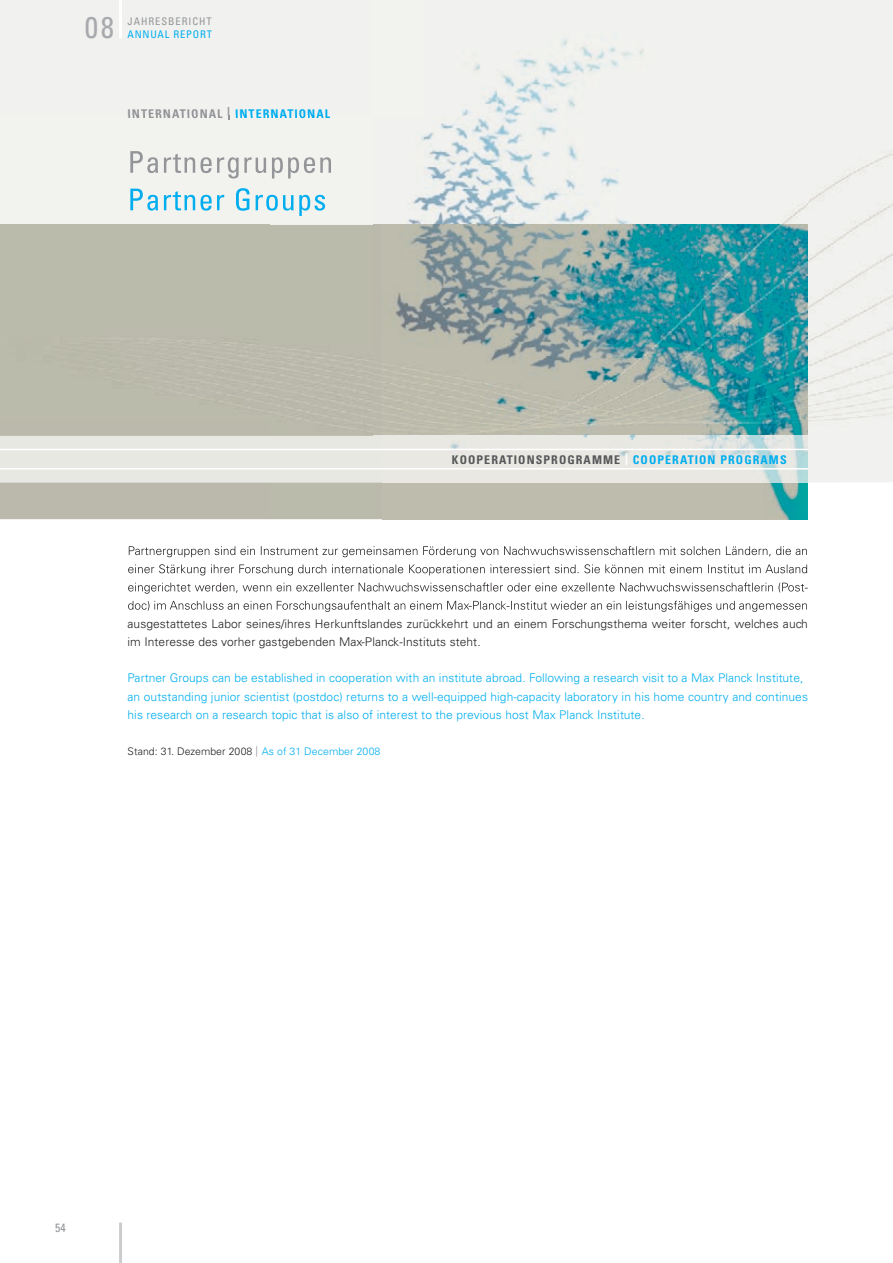
<style>
.page{position:relative;width:893px;height:1263px;background:#fff}
.page>*{position:absolute;margin:0;border:0;box-sizing:border-box;transform-origin:0 0}
.t1{font:condensed 30px "Univers LT";color:#a8a9ad}
.t2{font:300 12px/18.1px "Univers LT";letter-spacing:.005em;color:#00aeef}
.t3{font:300 12px/18.1px "Univers LT";letter-spacing:.005em;color:#231f20}
.t4{font:700 condensed 12px "Univers LT";letter-spacing:.09em;color:#57585a}
.t5{font:700 condensed 12px "Univers LT";letter-spacing:.09em;color:#939598}
.t6{font:condensed 12px "Univers LT";color:#939598}
.t7{font:300 10.5px "Univers LT";letter-spacing:.005em;color:#231f20}
.t8{font:condensed 10.5px "Univers LT";letter-spacing:.09em;color:#939598}
.t9{font:condensed 10.5px "Univers LT";letter-spacing:.075em;color:#00aeef}
.s1{color:#00aeef}
.s2{color:#fff}
.s3{font-weight:400;font-stretch:condensed;color:#939598}
</style>
<div class="page">
<svg style="left:0;top:0;width:893px;height:482px;fill:#f1f2ef"></svg>
<hr style="left:119px;top:0;width:3px;height:38px;background:#fff">
<hr style="left:119px;top:1222px;width:3px;height:41px;background:#cbccce">
<img style="left:0;top:519px;width:420px;height:82px">
<img style="left:420px;top:519px;width:388px;height:82px">
<img style="left:808px;top:153px;width:85px;height:268px">
<img style="left:129px;top:546px;width:679px;height:11px">
<img style="left:128px;top:564px;width:680px;height:11px">
<img style="left:128px;top:582px;width:680px;height:12px">
<img style="left:130px;top:151px;width:201px;height:28px">
<img style="left:130px;top:188px;width:195px;height:28px">
<img style="left:128px;top:116px;width:95px;height:2px">
<img style="left:236px;top:116px;width:94px;height:2px">
<img style="left:128px;top:601px;width:679px;height:11px">
<img style="left:383px;top:436px;width:425px;height:83px">
<img style="left:373px;top:39px;width:435px;height:397px">
<div style="left:0;top:436px;width:383px;height:47px;background:#e8e8e3"></div>
<svg style="left:373px;top:436px;width:10px;height:4px"></svg>
<hr style="left:0;top:449px;width:808px;height:1px;background:#fff">
<hr style="left:0;top:468px;width:808px;height:2px;background:#fff">
<h1 class="t1" style="left:85px;top:8px;width:31px">08</h1>
<p class="t8" style="left:128px;top:15px;width:86px">JAHRESBERICHT</p>
<p class="t9" style="left:128px;top:28px;width:86px">ANNUAL REPORT</p>
<p class="t5" style="left:128px;top:106px;width:204px">INTERNATIONAL | <span class="s1">INTERNATIONAL</span></p>
<p class="t4" style="left:452px;top:452px;width:336px">KOOPERATIONSPROGRAMME <span class="s2">|</span> <span class="s1">COOPERATION PROGRAMS</span></p>
<p class="t3" style="left:128px;top:614px;width:682px">ausgestattetes Labor seines/ihres Herkunftslandes zurückkehrt und an einem Forschungsthema weiter forscht, welches auch im Interesse des vorher gastgebenden Max-Planck-Instituts steht.</p>
<p class="t2" style="left:128px;top:669px;width:682px">Partner Groups can be established in cooperation with an institute abroad. Following a research visit to a Max Planck Institute, an outstanding junior scientist (postdoc) returns to a well-equipped high-capacity laboratory in his home country and continues his research on a research topic that is also of interest to the previous host Max Planck Institute.</p>
<p class="t7" style="left:128px;top:745px;width:254px">Stand: 31. Dezember 2008 <span class="s3">|</span> <span class="s1">As of 31 December 2008</span></p>
<p class="t6" style="left:55px;top:1220px;width:12px">54</p>
</div>
